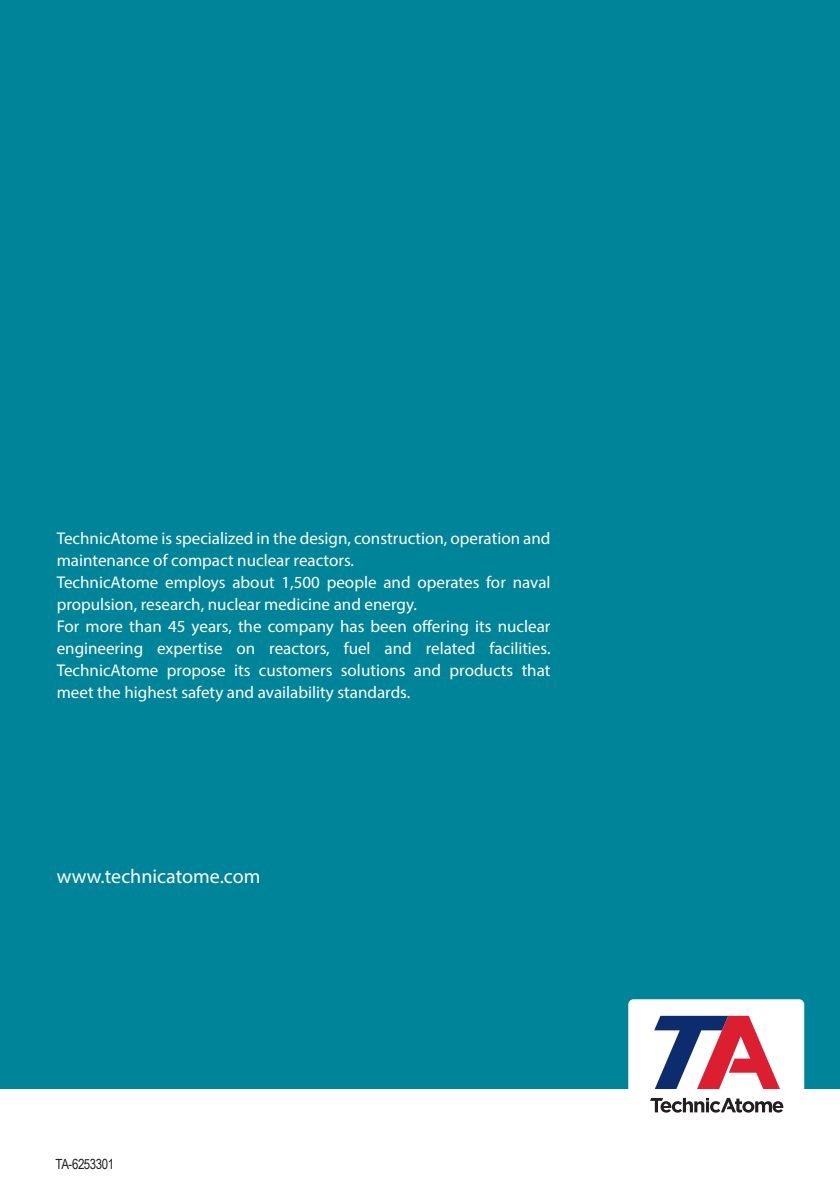
<style>
.page{position:relative;width:840px;height:1191px;background:#fff}
.page>*{position:absolute;margin:0;border:0;box-sizing:border-box;transform-origin:0 0}
.t1{font:20px "Myriad Pro";color:#fff}
.t2{font:17px/22px "Myriad Pro";color:#fff}
.t3{font:14px "Arial Narrow";letter-spacing:-.03em;color:#231f20}
</style>
<div class="page">
<div style="left:0;top:0;width:839px;height:1089px;background:#00849a"></div>
<div style="left:628px;top:999px;width:175px;height:127px;background:#fff;border-radius:5px"></div>
<svg style="left:654px;top:1015px;width:125px;height:74px"></svg>
<svg style="left:650px;top:1098px;width:132px;height:14px"></svg>
<p class="t2" style="left:57px;top:527px;width:495px">TechnicAtome is specialized in the design, construction, operation and maintenance of compact nuclear reactors.<br>TechnicAtome employs about 1,500 people and operates for naval propulsion, research, nuclear medicine and energy.<br>For more than 45 years, the company has been offering its nuclear engineering expertise on reactors, fuel and related facilities.<br>TechnicAtome propose its customers solutions and products that meet the highest safety and availability standards.</p>
<p class="t1" style="left:57px;top:864px;width:205px">www.technicatome.com</p>
<p class="t3" style="left:56px;top:1153px;width:60px">TA-6253301</p>
</div>
